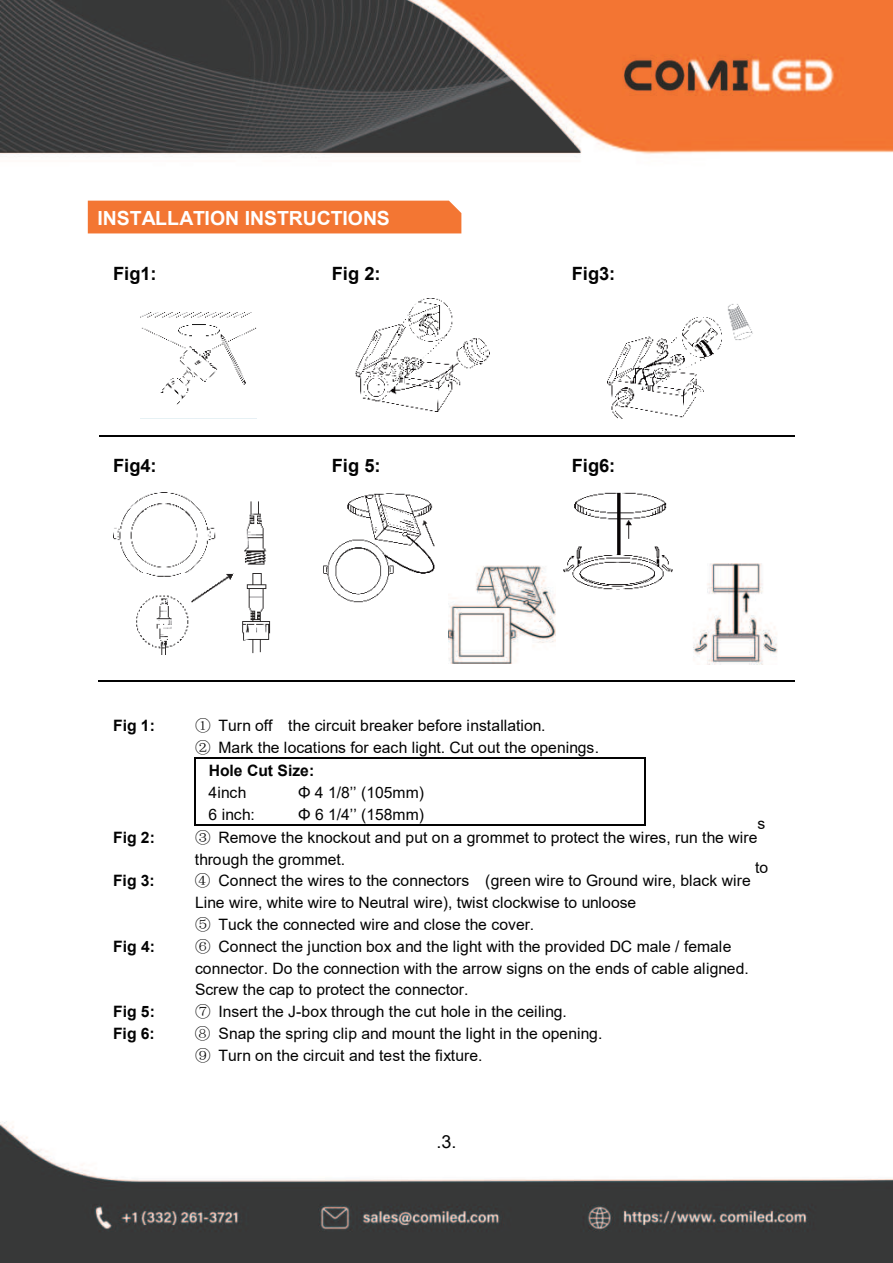
<style>
.page{position:relative;width:893px;height:1263px;background:#fff}
.page>*{position:absolute;margin:0;border:0;box-sizing:border-box;transform-origin:0 0}
.t1{font:700 19.5px "Arial";letter-spacing:-.005em;color:#fff}
.t2{font:700 18.3px "Arial";letter-spacing:-.01em;color:#030303}
.t3{font:18px "Arial";color:#030303}
.t4{font:15.75px/21.8px "Arial";color:#030303}
.t5{font:700 15.75px "Arial";color:#030303}
.s1{font-family:"Sim Sun"}
</style>
<div class="page">
<img style="left:0;top:0;width:893px;height:1263px">
<img style="left:0;top:0;width:581px;height:153px">
<hr style="left:100px;top:435px;width:74px;height:2px;background:#030303">
<hr style="left:175px;top:435px;width:144px;height:2px;background:#030303">
<hr style="left:320px;top:435px;width:84px;height:2px;background:#030303">
<hr style="left:405px;top:435px;width:154px;height:2px;background:#030303">
<hr style="left:560px;top:435px;width:68px;height:2px;background:#030303">
<hr style="left:629px;top:435px;width:166px;height:2px;background:#030303">
<hr style="left:98px;top:680px;width:221px;height:1px;background:#030303">
<hr style="left:318px;top:680px;width:241px;height:1px;background:#030303">
<hr style="left:558px;top:680px;width:237px;height:1px;background:#030303">
<hr style="left:196px;top:757px;width:449px;height:2px;background:#030303">
<hr style="left:644px;top:758px;width:2px;height:22px;background:#030303">
<hr style="left:644px;top:780px;width:2px;height:22px;background:#030303">
<svg style="left:195px;top:757px;width:1px;height:68px"></svg>
<hr style="left:196px;top:824px;width:89px;height:1px;background:#030303">
<hr style="left:284px;top:824px;width:207px;height:1px;background:#030303">
<hr style="left:490px;top:824px;width:87px;height:1px;background:#030303">
<hr style="left:576px;top:824px;width:69px;height:1px;background:#030303">
<hr style="left:644px;top:802px;width:2px;height:22px;background:#030303">
<div style="left:88px;top:201px;width:373px;height:32px;background:#f37633"></div>
<img style="left:141px;top:312px;width:116px;height:107px">
<img style="left:355px;top:298px;width:134px;height:113px">
<img style="left:113px;top:493px;width:158px;height:162px">
<img style="left:607px;top:317px;width:114px;height:102px">
<img style="left:324px;top:493px;width:112px;height:109px">
<img style="left:564px;top:492px;width:109px;height:98px">
<img style="left:449px;top:566px;width:106px;height:98px">
<img style="left:680px;top:564px;width:111px;height:100px">
<img style="left:727px;top:304px;width:26px;height:36px">
<p class="t1" style="left:97px;top:211px;width:294px">INSTALLATION INSTRUCTIONS</p>
<p class="t2" style="left:113px;top:267px;width:45px">Fig1:</p>
<p class="t2" style="left:332px;top:267px;width:50px">Fig 2:</p>
<p class="t2" style="left:572px;top:267px;width:45px">Fig3:</p>
<p class="t2" style="left:113px;top:458px;width:45px">Fig4:</p>
<p class="t2" style="left:332px;top:458px;width:50px">Fig 5:</p>
<p class="t2" style="left:572px;top:458px;width:45px">Fig6:</p>
<p class="t5" style="left:113px;top:720px;width:43px">Fig 1:</p>
<p class="t4" style="left:195px;top:716px;width:352px"><span class="s1">①</span> Turn off the circuit breaker before installation.</p>
<p class="t4" style="left:195px;top:738px;width:406px"><span class="s1">②</span> Mark the locations for each light. Cut out the openings.</p>
<p class="t5" style="left:209px;top:765px;width:107px">Hole Cut Size:</p>
<p class="t4" style="left:209px;top:783px;width:39px">4inch</p>
<p class="t4" style="left:298px;top:781px;width:128px">Φ 4 1/8íí (105mm)</p>
<p class="t4" style="left:209px;top:805px;width:48px">6 inch:</p>
<p class="t4" style="left:298px;top:803px;width:128px">Φ 6 1/4íí (158mm)</p>
<p class="t5" style="left:113px;top:831px;width:43px">Fig 2:</p>
<p class="t4" style="left:195px;top:828px;width:564px"><span class="s1">③</span> Remove the knockout and put on a grommet to protect the wires, run the wire</p>
<p class="t4" style="left:757px;top:814px;width:9px">s</p>
<p class="t4" style="left:195px;top:850px;width:152px">through the grommet.</p>
<p class="t4" style="left:755px;top:858px;width:15px">to</p>
<p class="t5" style="left:113px;top:875px;width:43px">Fig 3:</p>
<p class="t4" style="left:195px;top:871px;width:557px"><span class="s1">④</span> Connect the wires to the connectors (green wire to Ground wire, black wire</p>
<p class="t4" style="left:195px;top:893px;width:443px">Line wire, white wire to Neutral wire), twist clockwise to unloose<br><span class="s1">⑤</span> Tuck the connected wire and close the cover.</p>
<p class="t5" style="left:113px;top:940px;width:43px">Fig 4:</p>
<p class="t4" style="left:195px;top:937px;width:555px"><span class="s1">⑥</span> Connect the junction box and the light with the provided DC male / female connector. Do the connection with the arrow signs on the ends of cable aligned.<br>Screw the cap to protect the connector.</p>
<p class="t5" style="left:113px;top:1006px;width:43px">Fig 5:</p>
<p class="t4" style="left:195px;top:1002px;width:373px"><span class="s1">⑦</span> Insert the J-box through the cut hole in the ceiling.</p>
<p class="t5" style="left:113px;top:1027px;width:43px">Fig 6:</p>
<p class="t4" style="left:195px;top:1024px;width:409px"><span class="s1">⑧</span> Snap the spring clip and mount the light in the opening.<br><span class="s1">⑨</span> Turn on the circuit and test the fixture.</p>
<p class="t3" style="left:436px;top:1135px;width:22px">.3.</p>
</div>
